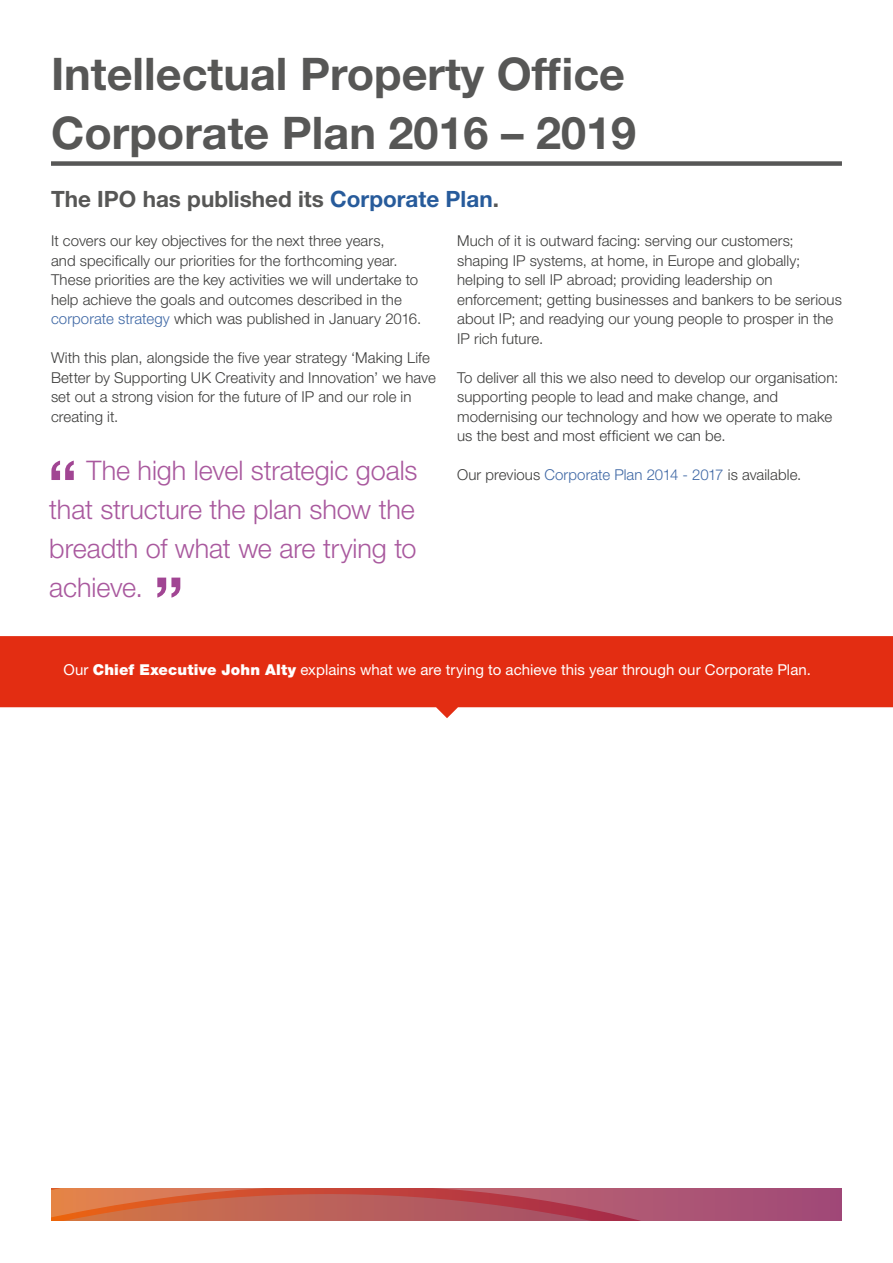
<style>
.page{position:relative;width:893px;height:1263px;background:#fff}
.page>*{position:absolute;margin:0;border:0;box-sizing:border-box;transform-origin:0 0}
.Heading_1{font:700 45px/58.5px "Helvetica Neue LT Std";color:#575756}
.t1{font:300 27px/39px "Helvetica Neue LT Std";letter-spacing:-.005em;color:#a9599e;text-align:justify}
.Heading_2{font:700 22.5px "Helvetica Neue LT Std";color:#575756}
.Body{font:300 15px/19.5px "Helvetica Neue LT Std";letter-spacing:.005em;color:#3c3c3b}
.Body-2{font:15px "Helvetica Neue LT Std";letter-spacing:.005em;color:#fff}
.s1{color:#275b9b}
.s2{color:#3f68a5}
.s3{font-weight:900}
</style>
<div class="page">
<svg style="left:51px;top:1188px;width:791px;height:32px;background:#ba5a5b"></svg>
<div style="left:51px;top:161px;width:791px;height:5px;background:#575756"></div>
<svg style="left:0;top:636px;width:893px;height:82px;background:#e64830"></svg>
<svg style="left:51px;top:461px;width:23px;height:19px"></svg>
<svg style="left:157px;top:578px;width:23px;height:20px"></svg>
<p class="Heading_1" style="left:51px;top:44px;width:587px">Intellectual Property Office<br>Corporate Plan 2016 – 2019</p>
<p class="Heading_2" style="left:51px;top:185px;width:449px">The IPO has published its <span class="s1">Corporate Plan</span>.</p>
<p class="Body" style="left:51px;top:231px;width:372px">It covers our key objectives for the next three years,<br>and specifically our priorities for the forthcoming year.<br>These priorities are the key activities we will undertake to help achieve the goals and outcomes described in the <span class="s2">corporate strategy</span> which was published in January 2016.</p>
<p class="Body" style="left:51px;top:348px;width:386px">With this plan, alongside the five year strategy ‘Making Life Better by Supporting UK Creativity and Innovation’ we have set out a strong vision for the future of IP and our role in creating it.</p>
<p class="Body" style="left:457px;top:231px;width:386px">Much of it is outward facing: serving our customers; shaping IP systems, at home, in Europe and globally; helping to sell IP abroad; providing leadership on enforcement; getting businesses and bankers to be serious about IP; and readying our young people to prosper in the IP rich future.</p>
<p class="Body" style="left:457px;top:367px;width:383px">To deliver all this we also need to develop our organisation: supporting people to lead and make change, and modernising our technology and how we operate to make us the best and most efficient we can be.</p>
<p class="Body" style="left:457px;top:465px;width:346px">Our previous <span class="s2">Corporate Plan 2014 - 2017</span> is available.</p>
<p class="t1" style="left:49px;top:450px;width:370px;text-indent:37px">The high level strategic goals that structure the plan show the breadth of what we are trying to achieve.</p>
<p class="Body-2" style="left:64px;top:661px;width:749px">Our <span class="s3">Chief Executive John Alty</span> explains what we are trying to achieve this year through our Corporate Plan.</p>
</div>
